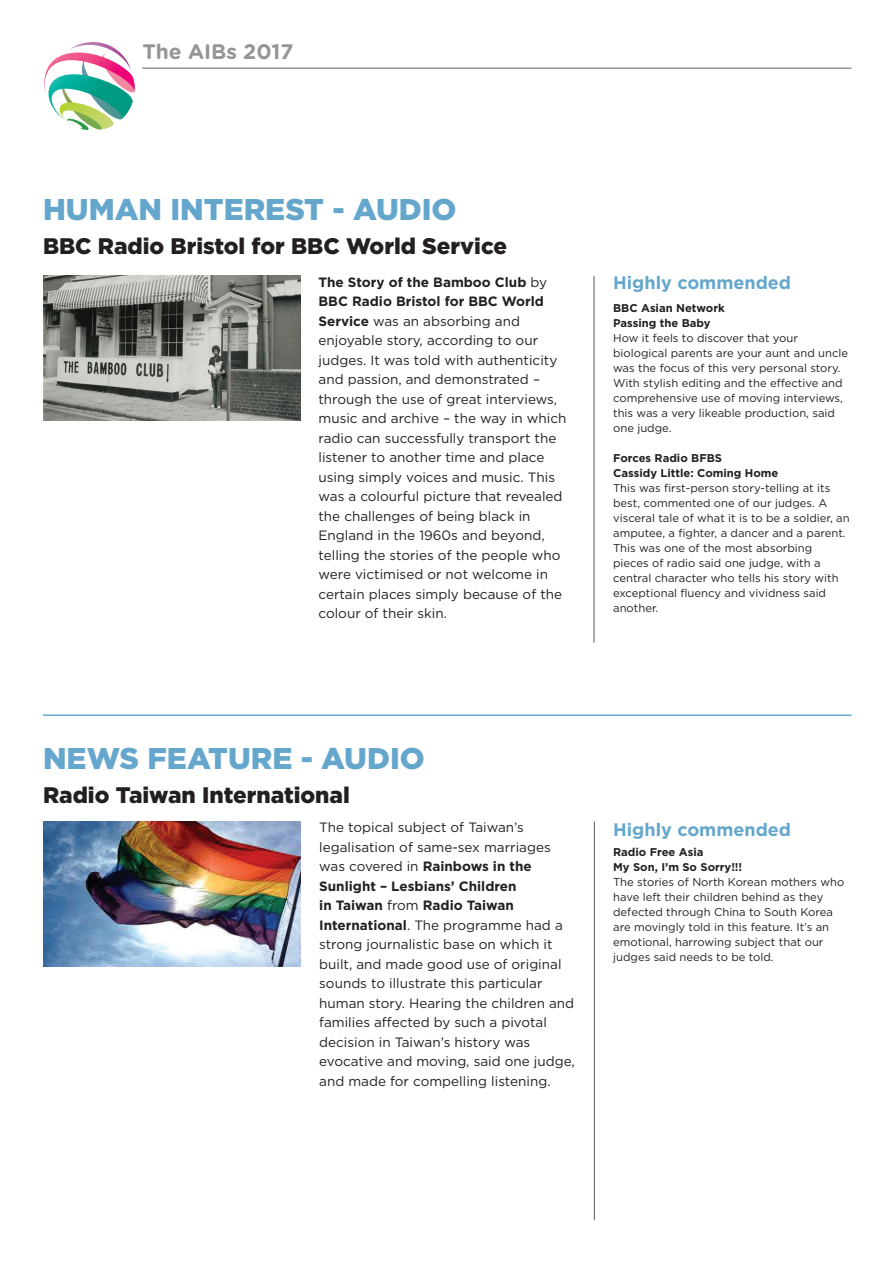
<style>
.page{position:relative;width:894px;height:1263px;background:#fff}
.page>*{position:absolute;margin:0;border:0;box-sizing:border-box;transform-origin:0 0}
.t1{font:900 30px "Gotham";color:#65a7cc}
.t2{font:900 22.5px "Gotham";color:#231f20}
.t3{font:700 21px "Gotham Rounded";color:#939598}
.t4{font:700 18px "Gotham";color:#65a7cc}
.t5{font:13.5px/19.5px "Gotham";color:#231f20}
.t6{font:11.25px/15px "Gotham";color:#231f20}
.t7{font:700 11.25px/15px "Gotham";color:#231f20}
.s1{font-family:"Gotham"}
.s2{font-weight:700}
</style>
<div class="page">
<svg style="left:44px;top:42px;width:91px;height:88px"></svg>
<hr style="left:142px;top:67px;width:709px;height:2px;background:#939598">
<img style="left:43px;top:276px;width:257px;height:145px">
<hr style="left:593px;top:276px;width:1px;height:367px;background:#57585a">
<img style="left:43px;top:821px;width:257px;height:145px">
<hr style="left:43px;top:714px;width:808px;height:2px;background:#65a7cc">
<hr style="left:594px;top:821px;width:1px;height:399px;background:#57585a">
<h3 class="t3" style="left:142px;top:36px;width:153px">The AIBs <span class="s1">2017</span></h3>
<h1 class="t1" style="left:43px;top:189px;width:415px">HUMAN INTEREST - AUDIO</h1>
<h2 class="t2" style="left:43px;top:230px;width:465px">BBC Radio Bristol for BBC World Service</h2>
<p class="t5" style="left:318px;top:272px;width:249px"><span class="s2">The Story of the Bamboo Club</span> by <span class="s2">BBC Radio Bristol for BBC World Service</span> was an absorbing and enjoyable story, according to our judges. It was told with authenticity and passion, and demonstrated – through the use of great interviews, music and archive – the way in which radio can successfully transport the listener to another time and place using simply voices and music. This was a colourful picture that revealed the challenges of being black in England in the 1960s and beyond, telling the stories of the people who were victimised or not welcome in certain places simply because of the colour of their skin.</p>
<h3 class="t4" style="left:613px;top:271px;width:179px">Highly commended</h3>
<p class="t7" style="left:613px;top:300px;width:113px">BBC Asian Network<br>Passing the Baby</p>
<p class="t6" style="left:613px;top:330px;width:236px">How it feels to discover that your biological parents are your aunt and uncle was the focus of this very personal story.<br>With stylish editing and the effective and comprehensive use of moving interviews, this was a very likeable production, said one judge.</p>
<p class="t7" style="left:613px;top:450px;width:167px">Forces Radio BFBS<br>Cassidy Little: Coming Home</p>
<p class="t6" style="left:613px;top:480px;width:238px">This was first-person story-telling at its best, commented one of our judges. A visceral tale of what it is to be a soldier, an amputee, a fighter, a dancer and a parent.<br>This was one of the most absorbing pieces of radio said one judge, with a central character who tells his story with exceptional fluency and vividness said another.</p>
<h1 class="t1" style="left:43px;top:738px;width:383px">NEWS FEATURE - AUDIO</h1>
<h2 class="t2" style="left:43px;top:779px;width:308px">Radio Taiwan International</h2>
<p class="t5" style="left:319px;top:817px;width:257px">The topical subject of Taiwan’s legalisation of same-sex marriages was covered in <span class="s2">Rainbows in the Sunlight – Lesbians’ Children<br>in Taiwan</span> from <span class="s2">Radio Taiwan International</span>. The programme had a strong journalistic base on which it built, and made good use of original sounds to illustrate this particular human story. Hearing the children and families affected by such a pivotal decision in Taiwan’s history was evocative and moving, said one judge, and made for compelling listening.</p>
<h3 class="t4" style="left:613px;top:818px;width:179px">Highly commended</h3>
<p class="t7" style="left:613px;top:845px;width:131px">Radio Free Asia<br>My Son, I’m So Sorry!!!</p>
<p class="t6" style="left:613px;top:874px;width:233px">The stories of North Korean mothers who have left their children behind as they defected through China to South Korea are movingly told in this feature. It’s an emotional, harrowing subject that our judges said needs to be told.</p>
</div>
